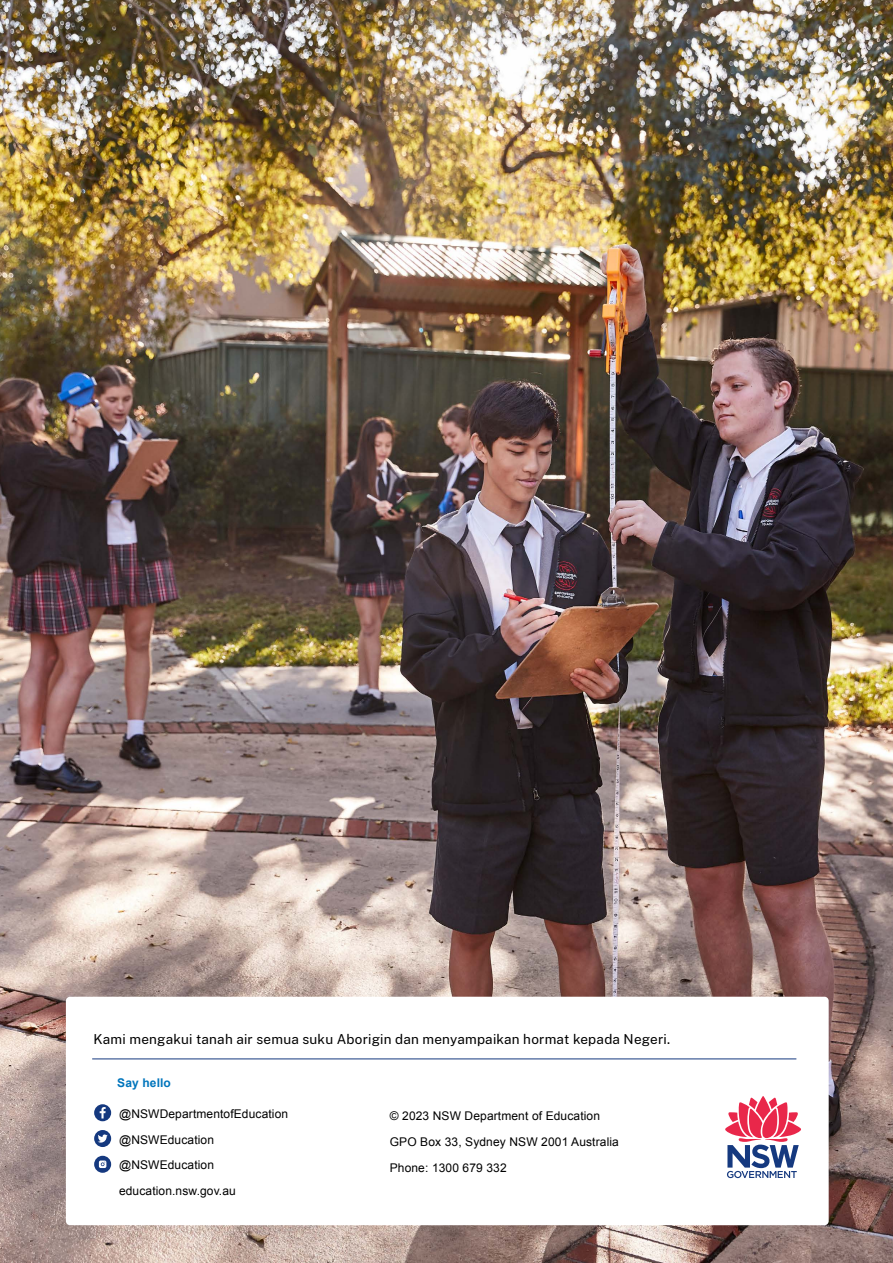
<style>
.page{position:relative;width:893px;height:1263px;background:#fff}
.page>*{position:absolute;margin:0;border:0;box-sizing:border-box;transform-origin:0 0}
.translation{font:13.5px "Public Sans";letter-spacing:.015em;color:#000}
.t1{font:12px "Arial";letter-spacing:.01em;color:#000}
.t2{font:700 12px "Arial";letter-spacing:.01em;color:#0075bc}
</style>
<div class="page">
<img style="left:0;top:0;width:893px;height:1263px">
<div style="left:66px;top:997px;width:763px;height:228px;background:#fff;border-radius:4px"></div>
<hr style="left:92px;top:1059px;width:704px;height:1px;background:#15397f">
<div style="left:94px;top:1104px;width:17px;height:17px;background:#15397f;border-radius:50%"></div>
<svg style="left:100px;top:1107px;width:6px;height:11px"></svg>
<div style="left:94px;top:1130px;width:17px;height:17px;background:#15397f;border-radius:50%"></div>
<svg style="left:98px;top:1134px;width:10px;height:8px"></svg>
<div style="left:94px;top:1156px;width:17px;height:17px;background:#15397f;border-radius:50%"></div>
<svg style="left:99px;top:1160px;width:7px;height:8px"></svg>
<svg style="left:725px;top:1096px;width:76px;height:82px"></svg>
<p class="translation" style="left:94px;top:1030px;width:578px">Kami mengakui tanah air semua suku Aborigin dan menyampaikan hormat kepada Negeri.</p>
<p class="t2" style="left:117px;top:1075px;width:55px">Say hello</p>
<p class="t1" style="left:119px;top:1106px;width:171px">@NSWDepartmentofEducation</p>
<p class="t1" style="left:119px;top:1131px;width:96px">@NSWEducation</p>
<p class="t1" style="left:119px;top:1157px;width:96px">@NSWEducation</p>
<p class="t1" style="left:119px;top:1183px;width:118px">education.nsw.gov.au</p>
<p class="t1" style="left:390px;top:1108px;width:212px">© 2023 NSW Department of Education</p>
<p class="t1" style="left:390px;top:1134px;width:231px">GPO Box 33, Sydney NSW 2001 Australia</p>
<p class="t1" style="left:390px;top:1160px;width:118px">Phone: 1300 679 332</p>
</div>
